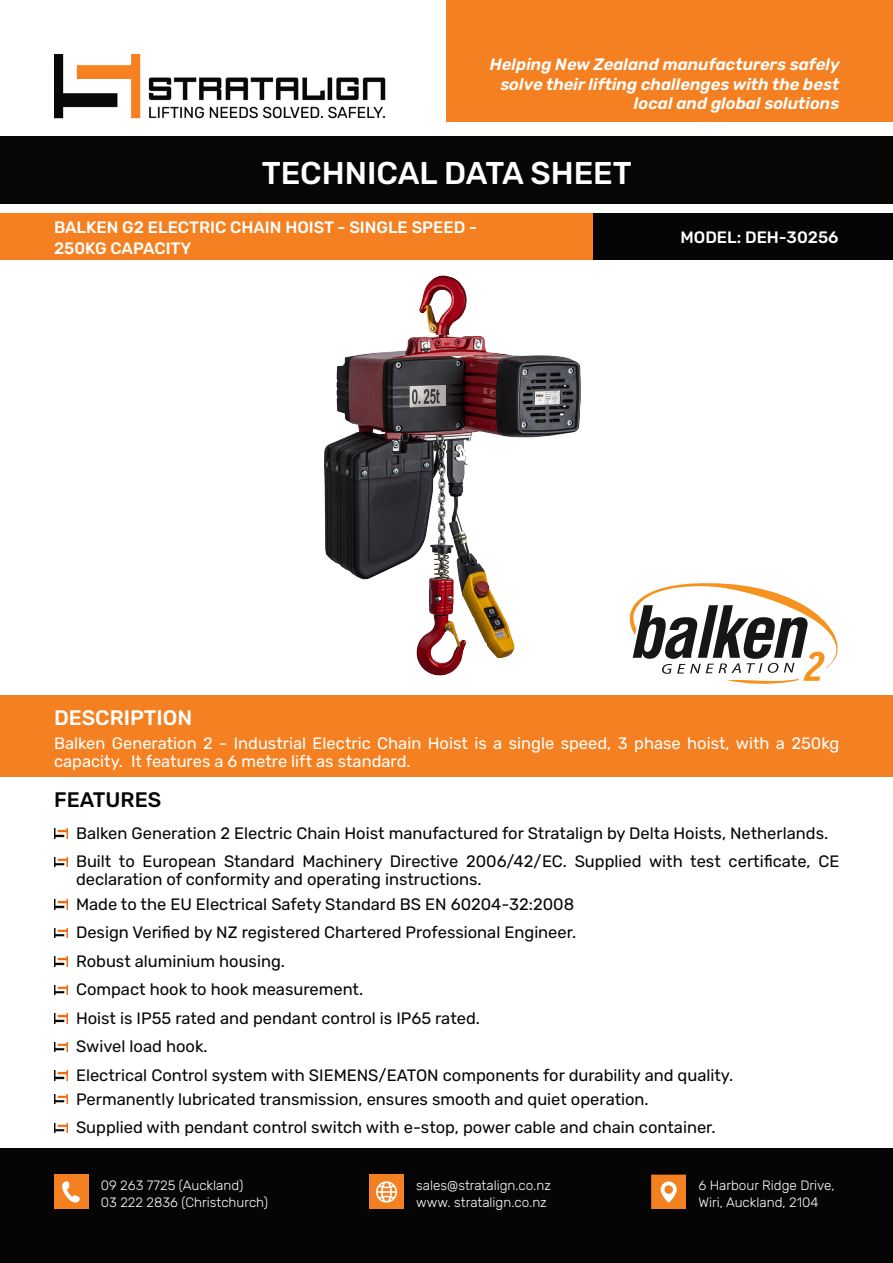
<style>
.page{position:relative;width:893px;height:1263px;background:#fff}
.page>*{position:absolute;margin:0;border:0;box-sizing:border-box;transform-origin:0 0}
.t1{font:500 31.5px "Rubik";color:#fff}
.t2{font:500 21px "Rubik";color:#fff}
.t3{font:500 21px "Rubik";color:#060705}
.t4{font:16.5px/18px "Rubik";color:#060705}
.t5{font:16.5px/18px "Rubik";color:#fff}
.t6{font:italic 600 16.5px/19.8px "Rubik";color:#fff;text-align:right}
.t7{font:500 16.5px "Rubik";color:#fff}
.t8{font:300 13.5px "Rubik";color:#fff}
</style>
<div class="page">
<img style="left:54px;top:54px;width:332px;height:65px">
<div style="left:0;top:136px;width:893px;height:68px;background:#060705"></div>
<div style="left:0;top:695px;width:893px;height:82px;background:#f58021"></div>
<div style="left:0;top:1148px;width:893px;height:115px;background:#060505"></div>
<div style="left:54px;top:1175px;width:34px;height:34px;background:#f48121"></div>
<svg style="left:62px;top:1181px;width:18px;height:22px"></svg>
<div style="left:369px;top:1175px;width:35px;height:34px;background:#f48121"></div>
<svg style="left:376px;top:1181px;width:21px;height:21px"></svg>
<div style="left:652px;top:1175px;width:34px;height:34px;background:#f48121"></div>
<svg style="left:661px;top:1181px;width:16px;height:22px"></svg>
<img style="left:324px;top:275px;width:257px;height:401px">
<div style="left:446px;top:0;width:447px;height:122px;background:#f58021"></div>
<svg style="left:629px;top:583px;width:209px;height:101px"></svg>
<svg style="left:55px;top:956px;width:12px;height:10px"></svg>
<svg style="left:55px;top:1013px;width:12px;height:10px"></svg>
<svg style="left:55px;top:1042px;width:12px;height:9px"></svg>
<svg style="left:55px;top:1070px;width:12px;height:10px"></svg>
<svg style="left:55px;top:1094px;width:12px;height:10px"></svg>
<svg style="left:55px;top:1123px;width:12px;height:9px"></svg>
<svg style="left:55px;top:857px;width:12px;height:9px"></svg>
<svg style="left:55px;top:829px;width:12px;height:9px"></svg>
<svg style="left:55px;top:928px;width:12px;height:9px"></svg>
<svg style="left:55px;top:985px;width:12px;height:9px"></svg>
<svg style="left:55px;top:900px;width:12px;height:9px"></svg>
<div style="left:0;top:213px;width:593px;height:46px;background:#f58021"></div>
<div style="left:593px;top:213px;width:300px;height:46px;background:#060505"></div>
<p class="t6" style="left:490px;top:55px;width:351px">Helping New Zealand manufacturers safely solve their lifting challenges with the best local and global solutions</p>
<p class="t1" style="left:262px;top:155px;width:372px">TECHNICAL DATA SHEET</p>
<p class="t7" style="left:54px;top:218px;width:424px">BALKEN G2 ELECTRIC CHAIN HOIST - SINGLE SPEED -</p>
<p class="t7" style="left:54px;top:239px;width:139px">250KG CAPACITY</p>
<p class="t7" style="left:680px;top:228px;width:160px">MODEL: DEH-30256</p>
<p class="t2" style="left:54px;top:705px;width:140px">DESCRIPTION</p>
<p class="t5" style="left:54px;top:734px;width:787px">Balken Generation 2 - Industrial Electric Chain Hoist is a single speed, 3 phase hoist, with a 250kg capacity. It features a 6 metre lift as standard.</p>
<p class="t3" style="left:54px;top:787px;width:109px">FEATURES</p>
<p class="t4" style="left:76px;top:824px;width:754px">Balken Generation 2 Electric Chain Hoist manufactured for Stratalign by Delta Hoists, Netherlands.</p>
<p class="t4" style="left:76px;top:853px;width:765px">Built to European Standard Machinery Directive 2006/42/EC. Supplied with test certificate, CE declaration of conformity and operating instructions.</p>
<p class="t4" style="left:76px;top:895px;width:500px">Made to the EU Electrical Safety Standard BS EN 60204-32:2008</p>
<p class="t4" style="left:76px;top:924px;width:502px">Design Verified by NZ registered Chartered Professional Engineer.</p>
<p class="t4" style="left:76px;top:952px;width:211px">Robust aluminium housing.</p>
<p class="t4" style="left:76px;top:981px;width:289px">Compact hook to hook measurement.</p>
<p class="t4" style="left:76px;top:1009px;width:405px">Hoist is IP55 rated and pendant control is IP65 rated.</p>
<p class="t4" style="left:76px;top:1038px;width:133px">Swivel load hook.</p>
<p class="t4" style="left:76px;top:1066px;width:659px">Electrical Control system with SIEMENS/EATON components for durability and quality.</p>
<p class="t4" style="left:76px;top:1090px;width:574px">Permanently lubricated transmission, ensures smooth and quiet operation.</p>
<p class="t4" style="left:76px;top:1119px;width:641px">Supplied with pendant control switch with e-stop, power cable and chain container.</p>
<p class="t8" style="left:101px;top:1177px;width:144px">09 263 7725 (Auckland)</p>
<p class="t8" style="left:101px;top:1194px;width:169px">03 222 2836 (Christchurch)</p>
<p class="t8" style="left:416px;top:1177px;width:136px">sales@stratalign.co.nz</p>
<p class="t8" style="left:416px;top:1194px;width:132px">www. stratalign.co.nz</p>
<p class="t8" style="left:698px;top:1177px;width:138px">6 Harbour Ridge Drive,</p>
<p class="t8" style="left:698px;top:1194px;width:122px">Wiri, Auckland, 2104</p>
</div>
